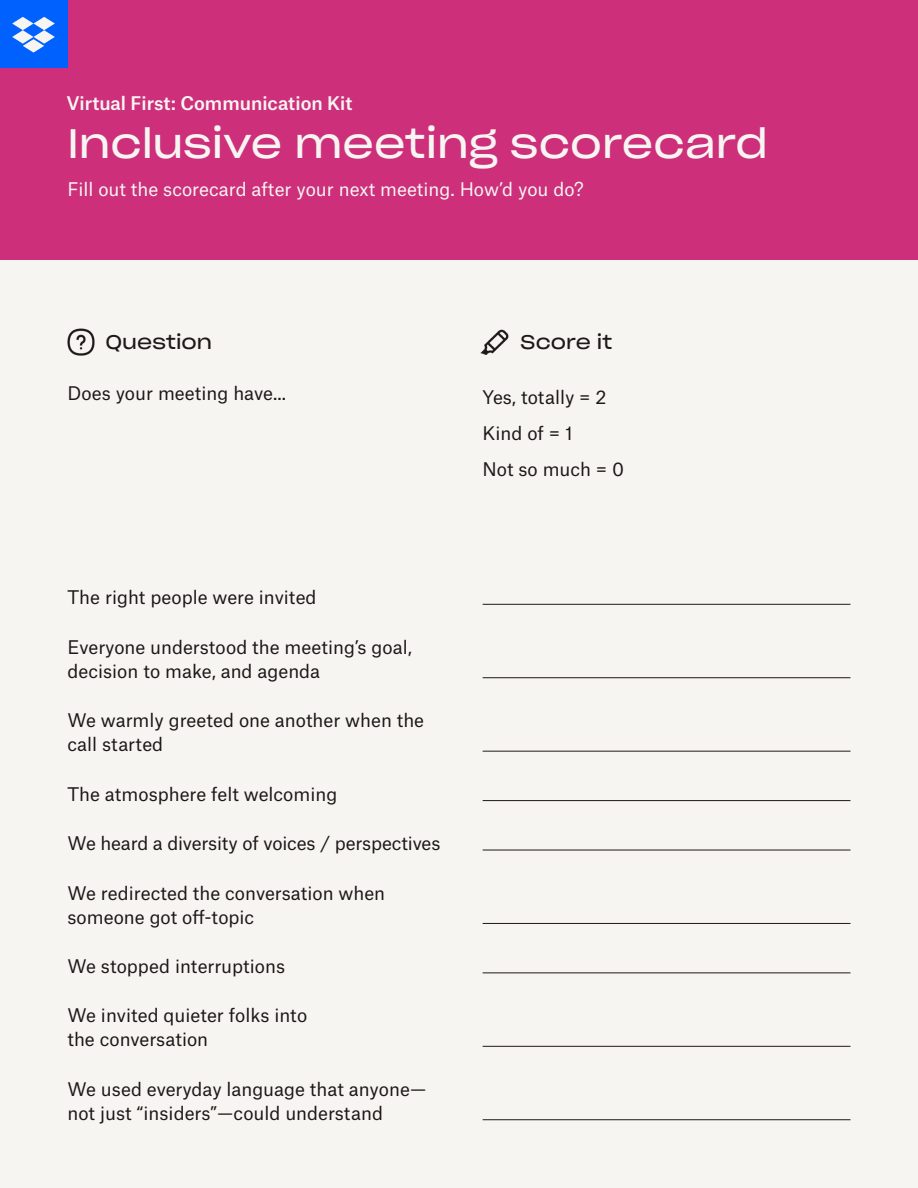
<style>
.page{position:relative;width:918px;height:1188px;background:#f7f5f2}
.page>*{position:absolute;margin:0;border:0;box-sizing:border-box;transform-origin:0 0}
.t1{font:40.5px "Sharp Grotesk Book 23";color:#f7f5f2}
.t2{font:19.5px "Sharp Grotesk Book 23";letter-spacing:.005em;color:#1e1918}
.t3{font:18px/24px "Atlas Grotesk";color:#1e1919}
.t4{font:18px "Atlas Grotesk";color:#f7f5f2}
.t5{font:500 18px "Atlas Grotesk";color:#f7f5f2}
</style>
<div class="page">
<div style="left:0;top:0;width:918px;height:259px;background:#cd2f7b"></div>
<div style="left:0;top:0;width:67px;height:67px;background:#0061fe"></div>
<svg style="left:12px;top:17px;width:43px;height:36px"></svg>
<hr style="left:483px;top:604px;width:367px;height:1px;background:#1e1918">
<hr style="left:483px;top:677px;width:367px;height:1px;background:#1e1918">
<hr style="left:483px;top:751px;width:367px;height:1px;background:#1e1918">
<hr style="left:483px;top:800px;width:367px;height:1px;background:#1e1918">
<hr style="left:483px;top:850px;width:367px;height:1px;background:#1e1918">
<hr style="left:483px;top:923px;width:367px;height:1px;background:#1e1918">
<hr style="left:483px;top:973px;width:367px;height:1px;background:#1e1918">
<hr style="left:483px;top:1046px;width:367px;height:1px;background:#1e1918">
<hr style="left:483px;top:1119px;width:367px;height:1px;background:#1e1918">
<img style="left:67px;top:328px;width:28px;height:28px">
<img style="left:480px;top:329px;width:29px;height:26px">
<p class="t5" style="left:66px;top:88px;width:288px">Virtual First: Communication Kit</p>
<h1 class="t1" style="left:67px;top:110px;width:703px">Inclusive meeting scorecard</h1>
<p class="t4" style="left:67px;top:175px;width:518px">Fill out the scorecard after your next meeting. How’d you do?</p>
<p class="t2" style="left:105px;top:326px;width:108px">Question</p>
<p class="t3" style="left:68px;top:380px;width:220px">Does your meeting have...</p>
<p class="t2" style="left:521px;top:326px;width:93px">Score it</p>
<p class="t3" style="left:483px;top:377px;width:143px;line-height:35.8px">Yes, totally = 2<br>Kind of = 1<br>Not so much = 0</p>
<p class="t3" style="left:68px;top:583px;width:251px">The right people were invited</p>
<p class="t3" style="left:68px;top:633px;width:346px">Everyone understood the meeting’s goal, decision to make, and agenda</p>
<p class="t3" style="left:68px;top:707px;width:358px">We warmly greeted one another when the call started</p>
<p class="t3" style="left:68px;top:780px;width:271px">The atmosphere felt welcoming</p>
<p class="t3" style="left:68px;top:829px;width:374px">We heard a diversity of voices / perspectives</p>
<p class="t3" style="left:68px;top:879px;width:319px">We redirected the conversation when someone got off-topic</p>
<p class="t3" style="left:68px;top:952px;width:219px">We stopped interruptions</p>
<p class="t3" style="left:68px;top:1002px;width:241px">We invited quieter folks into the conversation</p>
<p class="t3" style="left:68px;top:1075px;width:360px">We used everyday language that anyone— not just “insiders”—could understand</p>
</div>
